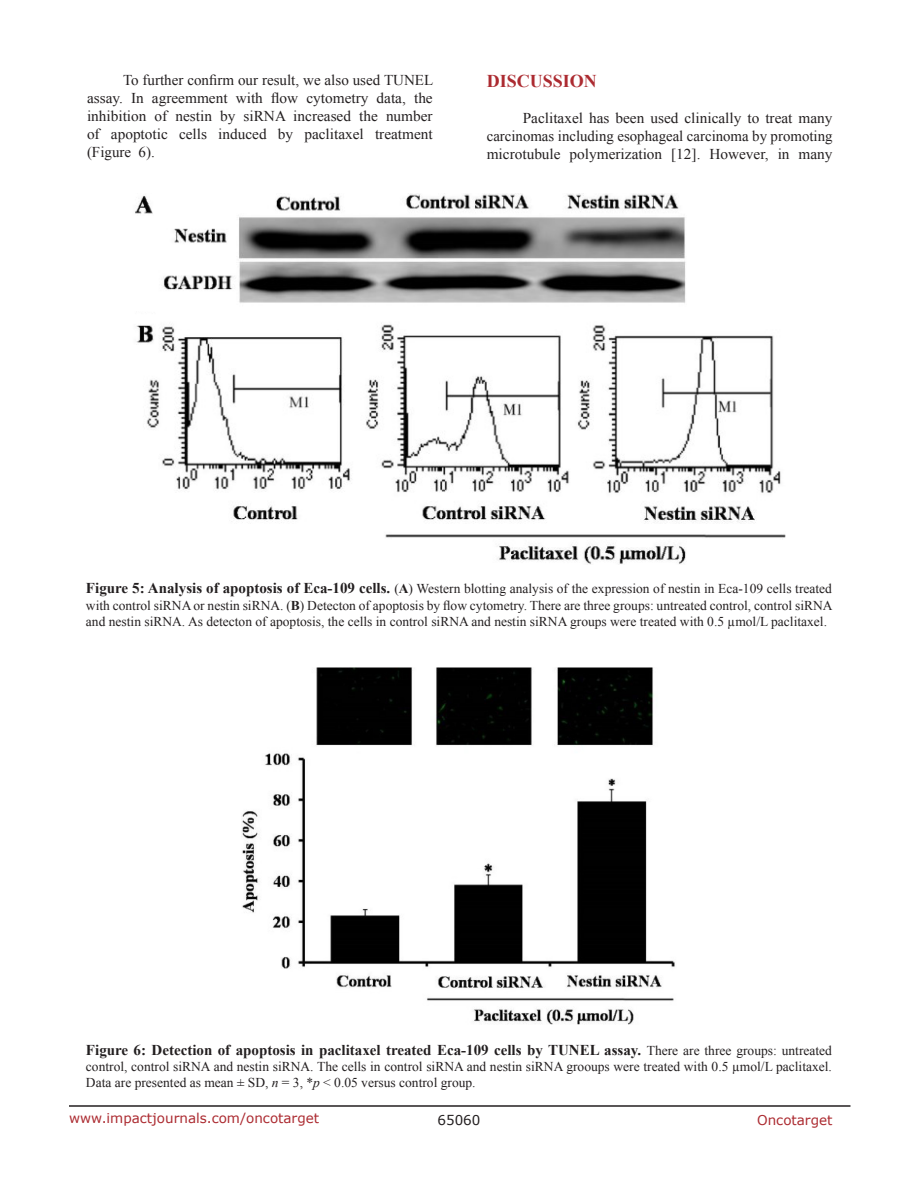
<style>
.page{position:relative;width:918px;height:1188px;background:#fff}
.page>*{position:absolute;margin:0;border:0;box-sizing:border-box;transform-origin:0 0}
.Heading{font:700 18px "Times New Roman";color:#ac2b31}
.BodyText{font:15px/18px "Times New Roman";color:#231f20;text-align:justify}
.FigureText{font:700 15px "Times New Roman";color:#231f20}
.FigureText-2{font:13.5px/16.2px "Times New Roman";color:#231f20;text-align:justify}
.t1{font:13.5px "Verdana";color:#ac2b31}
.t2{font:13.5px "Verdana";color:#231f20}
.s1{font-weight:700;font-size:15px}
.s2{font-weight:700}
.s3{font-weight:400;font-size:13.5px}
.s4{font-style:italic}
</style>
<div class="page">
<hr style="left:69px;top:1105px;width:781px;height:2px;background:#231f20">
<img style="left:135px;top:193px;width:651px;height:372px">
<img style="left:242px;top:667px;width:433px;height:358px">
<p class="BodyText" style="left:87px;top:71px;width:348px;text-indent:36px">To further confirm our result, we also used TUNEL assay. In agreemment with flow cytometry data, the inhibition of nestin by siRNA increased the number of apoptotic cells induced by paclitaxel treatment (Figure 6).</p>
<p class="Heading" style="left:487px;top:69px;width:112px">DISCUSSION</p>
<p class="BodyText" style="left:487px;top:109px;width:347px;text-indent:36px">Paclitaxel has been used clinically to treat many carcinomas including esophageal carcinoma by promoting microtubule polymerization [12]. However, in many</p>
<p class="FigureText-2" style="left:86px;top:581px;width:748px"><span class="s1">Figure 5: Analysis of apoptosis of Eca-109 cells.</span> (<span class="s2">A</span>) Western blotting analysis of the expression of nestin in Eca-109 cells treated with control siRNA or nestin siRNA. (<span class="s2">B</span>) Detecton of apoptosis by flow cytometry. There are three groups: untreated control, control siRNA and nestin siRNA. As detecton of apoptosis, the cells in control siRNA and nestin siRNA groups were treated with 0.5 µmol/L paclitaxel.</p>
<p class="FigureText" style="left:86px;top:1039px;width:748px">Figure 6: Detection of apoptosis in paclitaxel treated Eca-109 cells by TUNEL assay. <span class="s3">There are three groups: untreated</span></p>
<p class="FigureText-2" style="left:86px;top:1058px;width:747px">control, control siRNA and nestin siRNA. The cells in control siRNA and nestin siRNA grooups were treated with 0.5 µmol/L paclitaxel.<br>Data are presented as mean ± SD, <span class="s4">n</span> = 3, *<span class="s4">p</span> &lt; 0.05 versus control group.</p>
<p class="t1" style="left:69px;top:1109px;width:252px">www.impactjournals.com/oncotarget</p>
<p class="t2" style="left:438px;top:1111px;width:44px">65060</p>
<p class="t1" style="left:757px;top:1111px;width:77px">Oncotarget</p>
</div>
